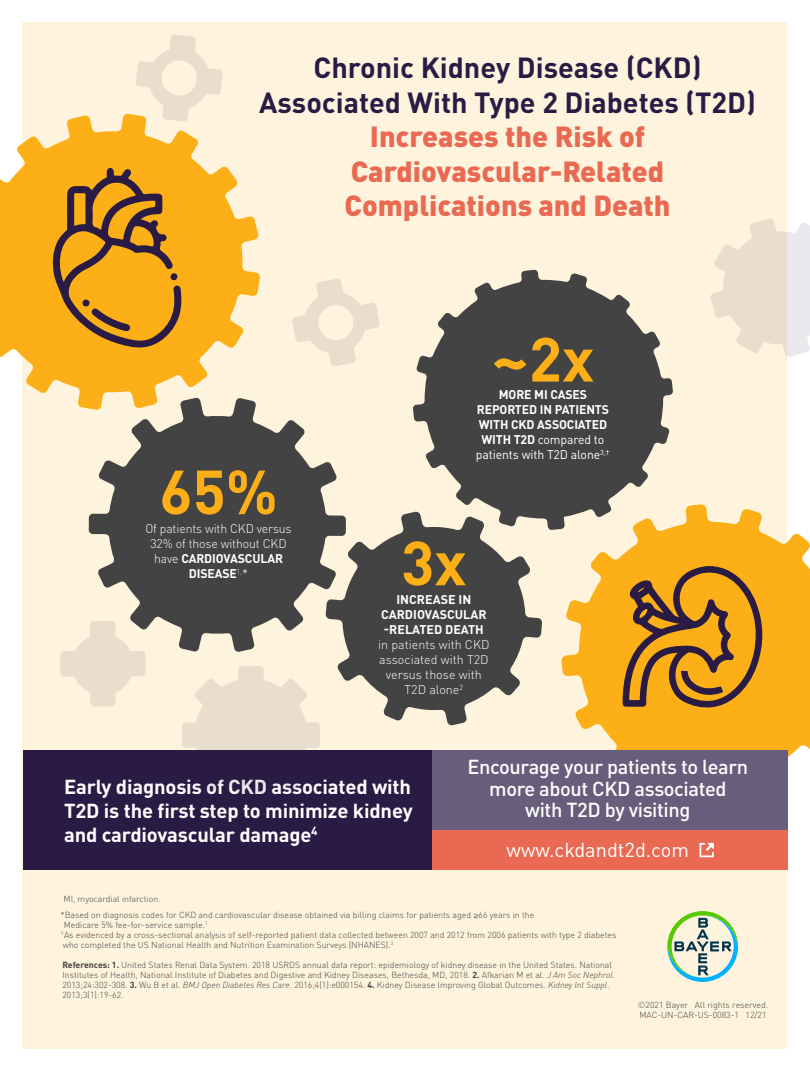
<style>
.page{position:relative;width:810px;height:1072px;background:#fff}
.page>*{position:absolute;margin:0;border:0;box-sizing:border-box;transform-origin:0 0}
.t1{font:700 61.25px "DIN Pro";color:#fcaf17}
.t2{font:900 28.75px/34.5px "DIN Pro";color:#e96952;text-align:center}
.t3{font:700 28.75px/34.5px "DIN Pro";color:#291b44;text-align:center}
.t4{font:700 20px/24px "DIN Pro";letter-spacing:-.01em;color:#fff;text-align:justify}
.t5{font:500 20px/21.2px "DIN Pro";letter-spacing:-.02em;color:#fff;text-align:center}
.t6{font:20px "DIN Pro";color:#fff}
.t7{font:300 12.5px/15px "DIN Pro";color:#fff;text-align:center}
.t8{font:700 12.5px/15px "DIN Pro";letter-spacing:-.01em;color:#fff;text-align:center}
.t9{font:300 8.75px/10px "DIN Pro";color:#434343}
.s1{font-weight:400}
.s2{font-weight:700}
.s3{font-family:"Helvetica Neue"}
.s4{font-style:italic}
</style>
<div class="page">
<div style="left:22px;top:22px;width:766px;height:1027px;background:#fef3dc"></div>
<svg style="left:292px;top:279px;width:88px;height:87px"></svg>
<svg style="left:0;top:113px;width:260px;height:296px;fill:#fcaf17"></svg>
<svg style="left:561px;top:504px;width:249px;height:253px;fill:#fcaf17"></svg>
<svg style="left:337px;top:512px;width:205px;height:213px;fill:#434343"></svg>
<svg style="left:89px;top:397px;width:257px;height:255px;fill:#434343"></svg>
<svg style="left:413px;top:269px;width:260px;height:261px;fill:#434343"></svg>
<div style="left:622px;top:565px;width:143px;height:185px;background:#fcaf17"></div>
<svg style="left:623px;top:566px;width:141px;height:141px;background:#bb8124"></svg>
<div style="left:23px;top:750px;width:765px;height:119px;background:#291b44"></div>
<svg style="left:182px;top:666px;width:138px;height:84px"></svg>
<svg style="left:711px;top:219px;width:99px;height:138px"></svg>
<svg style="left:60px;top:621px;width:86px;height:85px"></svg>
<svg style="left:136px;top:34px;width:87px;height:87px"></svg>
<svg style="left:667px;top:911px;width:71px;height:70px"></svg>
<div style="left:432px;top:750px;width:355px;height:80px;background:#685e7b"></div>
<div style="left:433px;top:830px;width:355px;height:39px;background:#e96952"></div>
<svg style="left:700px;top:842px;width:14px;height:15px"></svg>
<svg style="left:52px;top:168px;width:130px;height:182px;background:#c88a21"></svg>
<h2 class="t3" style="left:259px;top:49px;width:498px">Chronic Kidney Disease (CKD)<br>Associated With Type 2 Diabetes (T2D)</h2>
<h2 class="t2" style="left:344px;top:117px;width:328px">Increases the Risk of<br>Cardiovascular-Related<br>Complications and Death</h2>
<h1 class="t1" style="left:492px;top:311px;width:104px">~2x</h1>
<h3 class="t8" style="left:476px;top:386px;width:135px">MORE MI CASES<br>REPORTED IN PATIENTS<br>WITH CKD ASSOCIATED<br>WITH T2D <span class="s1">compared to patients with T2D alone</span><sup>3,†</sup></h3>
<h1 class="t1" style="left:159px;top:444px;width:120px">65%</h1>
<h3 class="t7" style="left:150px;top:535px;width:138px">32% of those without CKD have <span class="s2">CARDIOVASCULAR<br>DISEASE</span><sup>1,</sup>*</h3>
<h1 class="t1" style="left:401px;top:515px;width:67px">3x</h1>
<h3 class="t8" style="left:381px;top:591px;width:107px">INCREASE IN<br>CARDIOVASCULAR -RELATED DEATH</h3>
<h3 class="t7" style="left:378px;top:636px;width:113px">in patients with CKD associated with T2D versus those with<br>T2D alone<sup>2</sup></h3>
<h3 class="t7" style="left:145px;top:520px;width:148px">Of patients with CKD versus</h3>
<h3 class="t4" style="left:64px;top:772px;width:350px">Early diagnosis of CKD associated with T2D is the first step to minimize kidney and cardiovascular damage<sup>4</sup></h3>
<h3 class="t5" style="left:468px;top:755px;width:282px">Encourage your patients to learn more about CKD associated<br>with T2D by visiting</h3>
<h3 class="t6" style="left:507px;top:834px;width:184px">www.ckdandt2d.com</h3>
<p class="t9" style="left:61px;top:889px;width:475px;line-height:16.2px;text-indent:3px">MI, myocardial infarction.<br>*Based on diagnosis codes for CKD and cardiovascular disease obtained via billing claims for patients aged <span class="s3">≥</span>66 years in the</p>
<p class="t9" style="left:61px;top:919px;width:557px;text-indent:3px">Medicare 5% fee-for-service sample.<sup>1<br>†</sup>As evidenced by a cross-sectional analysis of self-reported patient data collected between 2007 and 2012 from 2006 patients with type 2 diabetes who completed the US National Health and Nutrition Examination Surveys (NHANES).<sup>3</sup></p>
<p class="t9" style="left:62px;top:959px;width:554px"><span class="s2">References: 1.</span> United States Renal Data System. 2018 USRDS annual data report: epidemiology of kidney disease in the United States. National Institutes of Health, National Institute of Diabetes and Digestive and Kidney Diseases, Bethesda, MD, 2018. <span class="s2">2.</span> Afkarian M et al. <span class="s4">J Am Soc Nephrol</span>.<br>2013;24:302-308. <span class="s2">3.</span> Wu B et al. <span class="s4">BMJ Open Diabetes Res Care</span>. 2016;4(1):e000154. <span class="s2">4.</span> Kidney Disease Improving Global Outcomes. <span class="s4">Kidney Int Suppl</span>.<br>2013;3(1):19-62.</p>
<p class="t9" style="left:638px;top:998px;width:132px;line-height:10.5px">©2021 Bayer All rights reserved.<br>MAC-UN-CAR-US-0083-1 12/21</p>
</div>
